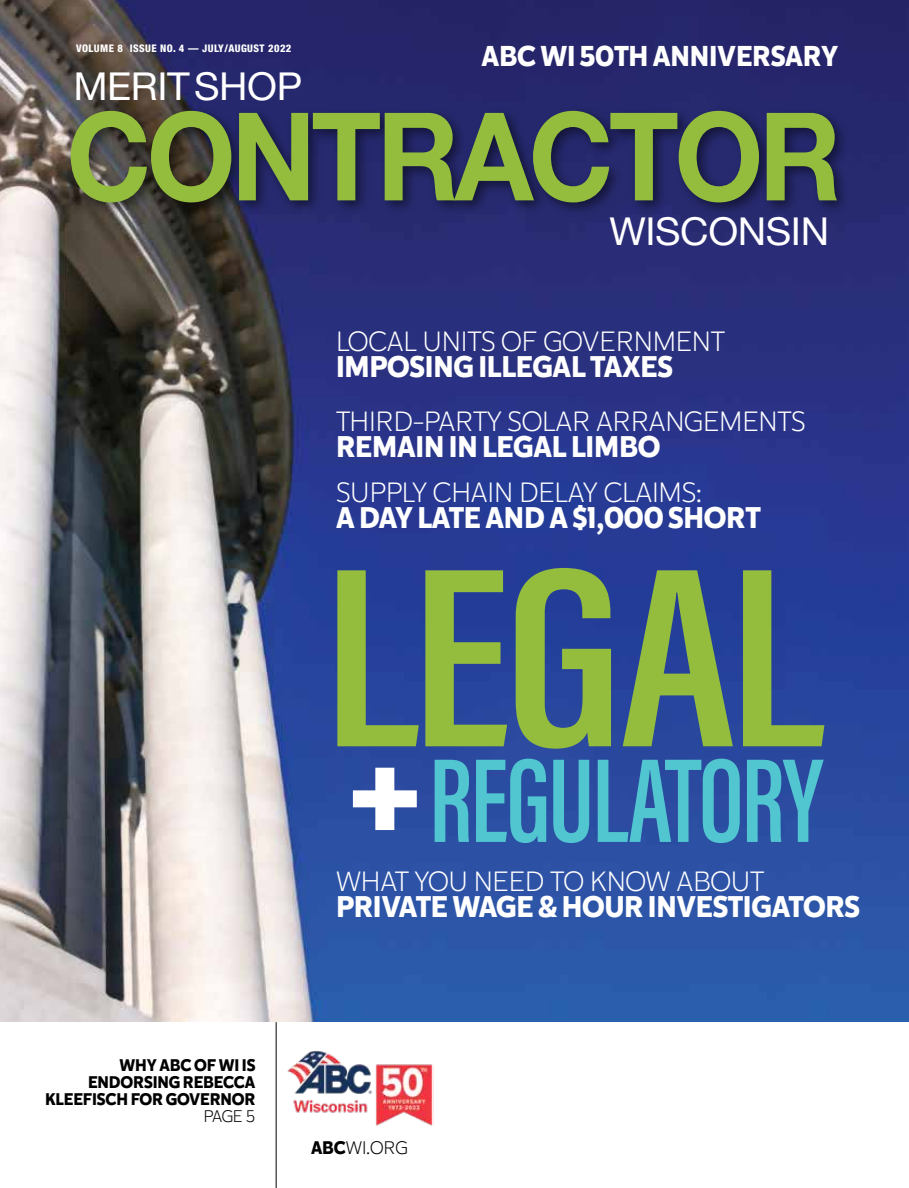
<style>
.page{position:relative;width:909px;height:1188px;background:#fff}
.page>*{position:absolute;margin:0;border:0;box-sizing:border-box;transform-origin:0 0}
.t1{font:600 263.4px "Acumin Pro Extra Cond";letter-spacing:-.02em;color:#94bc3d;scale:1.2 1}
.t2{font:600 123px "Acumin Pro Extra Cond";letter-spacing:-.02em;color:#51c5d0}
.t3{font:700 122.55px "Helvetica Neue LT Std";letter-spacing:-.04em;color:#94bc3d;scale:.93 1}
.t4{font:38.55px "Helvetica Neue LT Std";letter-spacing:-.01em;color:#fff}
.t5{font:700 30px "Karu";letter-spacing:-.01em;color:#fff}
.t6{font:700 28.8px "Karu";letter-spacing:-.01em;color:#fff}
.t7{font:300 28.05px "Karu";letter-spacing:-.01em;color:#fff}
.t8{font:300 18.3px "Karu";color:#000}
.t9{font:700 16.95px/17px "Karu";letter-spacing:-.01em;color:#000;text-align:right}
.t10{font:300 16.95px "Karu";letter-spacing:-.01em;color:#000}
.t11{font:800 condensed 10.5px "Helvetica Neue LT Std";letter-spacing:.04em;color:#fff}
.s1{font-weight:700}
</style>
<div class="page">
<img style="left:0;top:0;width:909px;height:1022px">
<svg style="left:353px;top:768px;width:64px;height:62px"></svg>
<hr style="left:276px;top:1022px;width:1px;height:166px;background:#000">
<img style="left:287px;top:1050px;width:146px;height:76px">
<div style="left:65px;top:105px;width:786px;height:112px;background:#000;opacity:.5"></div>
<p class="t11" style="left:76px;top:42px;width:217px">VOLUME 8 ISSUE NO. 4 — JULY/AUGUST 2022</p>
<p class="t6" style="left:481px;top:35px;width:359px">ABC WI 50TH ANNIVERSARY</p>
<h3 class="t4" style="left:73px;top:63px;width:230px">MERITSHOP</h3>
<h3 class="t3" style="left:66px;top:81px;width:835px">CONTRACTOR</h3>
<h3 class="t4" style="left:609px;top:209px;width:221px">WISCONSIN</h3>
<p class="t7" style="left:336px;top:322px;width:390px">LOCAL UNITS OF GOVERNMENT</p>
<p class="t5" style="left:336px;top:346px;width:339px">IMPOSING ILLEGAL TAXES</p>
<p class="t7" style="left:336px;top:402px;width:471px">THIRD-PARTY SOLAR ARRANGEMENTS</p>
<p class="t5" style="left:336px;top:426px;width:326px">REMAIN IN LEGAL LIMBO</p>
<p class="t7" style="left:336px;top:473px;width:370px">SUPPLY CHAIN DELAY CLAIMS:</p>
<p class="t5" style="left:336px;top:497px;width:426px">A DAY LATE AND A $1,000 SHORT</p>
<h1 class="t1" style="left:322px;top:497px;width:419px">LEGAL</h1>
<h2 class="t2" style="left:429px;top:726px;width:395px">REGULATORY</h2>
<p class="t7" style="left:336px;top:862px;width:430px">WHAT YOU NEED TO KNOW ABOUT</p>
<p class="t5" style="left:336px;top:886px;width:526px">PRIVATE WAGE &amp; HOUR INVESTIGATORS</p>
<p class="t9" style="left:120px;top:1057px;width:137px">WHY BC OF WI IS</p>
<p class="t10" style="left:159px;top:1054px;width:99px">ALSO INSIDE:</p>
<p class="t9" style="left:45px;top:1074px;width:212px">ENDORSING REBECCA<br>KLEEFISCH FOR GOVERNOR</p>
<p class="t10" style="left:203px;top:1105px;width:54px">PAGE 5</p>
<p class="t8" style="left:311px;top:1136px;width:98px"><span class="s1">ABC</span>WI.ORG</p>
</div>
